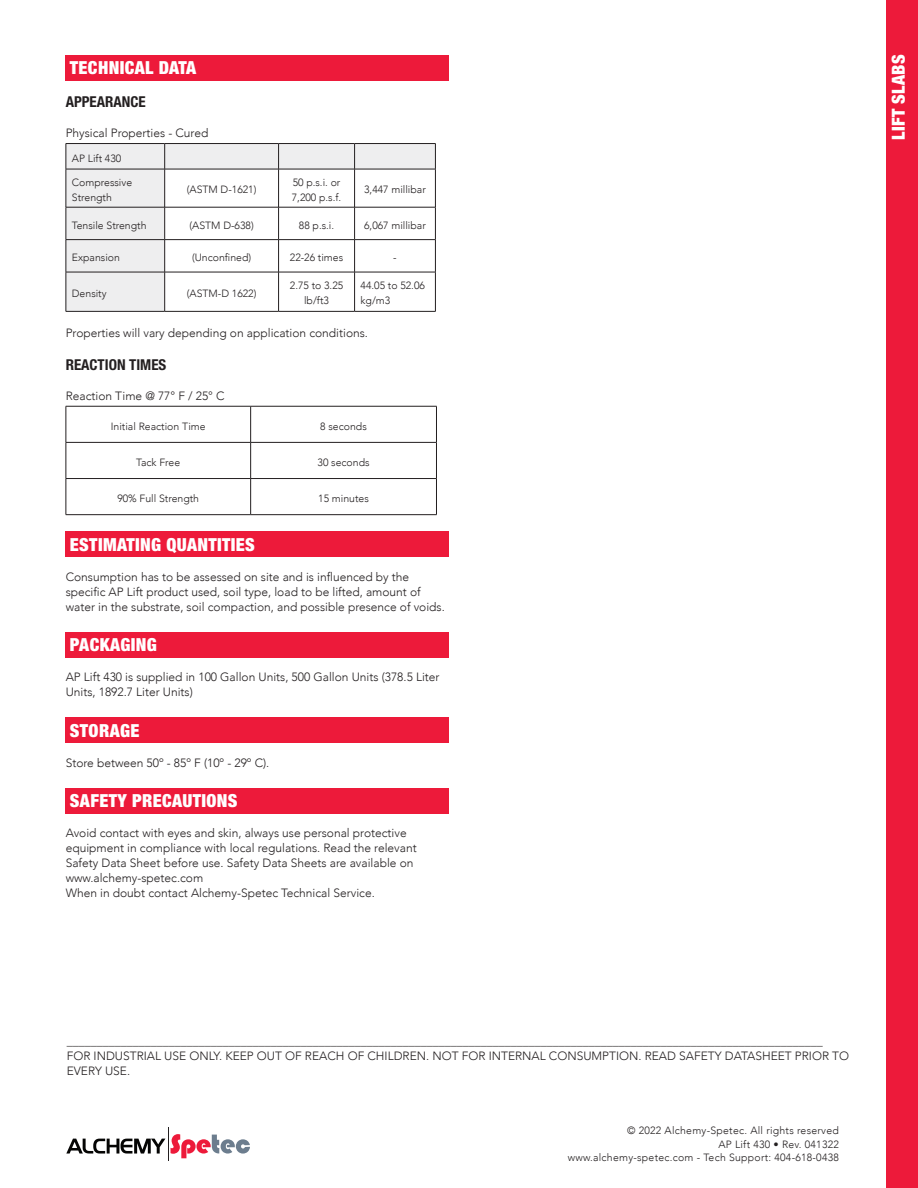
<style>
.page{position:relative;width:918px;height:1188px;background:#fff}
.page>*{position:absolute;margin:0;border:0;box-sizing:border-box;transform-origin:0 0}
.t1{font:900 condensed 18px "Helvetica Neue LT Std";letter-spacing:.02em;color:#fff}
.BODY_TEXT{font:700 condensed 15px "Helvetica Neue LT Std";color:#231f20}
.BODY_TEXT-2{font:300 12px/15px "Avenir";color:#231f20}
.Paragraph_Style_1{font:300 10.5px/15px "Avenir";color:#231f20}
.Paragraph_Style_1-2{font:300 10.5px "Avenir";letter-spacing:.025em;color:#231f20}
</style>
<div class="page">
<div style="left:887px;top:0;width:31px;height:1188px;background:#ed1a3a"></div>
<svg style="left:171px;top:1134px;width:79px;height:24px"></svg>
<svg style="left:66px;top:1139px;width:99px;height:15px"></svg>
<hr style="left:168px;top:1127px;width:1px;height:34px;background:#231f20">
<div style="left:66px;top:55px;width:383px;height:25px;background:#ed1a3a"></div>
<svg style="left:67px;top:144px;width:368px;height:167px"></svg>
<hr style="left:66px;top:143px;width:99px;height:1px;background:#231f20">
<svg style="left:66px;top:144px;width:1px;height:25px"></svg>
<hr style="left:165px;top:143px;width:114px;height:1px;background:#231f20">
<svg style="left:164px;top:144px;width:1px;height:25px"></svg>
<hr style="left:279px;top:143px;width:76px;height:1px;background:#231f20">
<svg style="left:278px;top:144px;width:1px;height:25px"></svg>
<hr style="left:355px;top:143px;width:81px;height:1px;background:#231f20">
<svg style="left:354px;top:144px;width:1px;height:25px"></svg>
<svg style="left:435px;top:144px;width:1px;height:25px"></svg>
<hr style="left:66px;top:169px;width:99px;height:1px;background:#231f20">
<hr style="left:66px;top:169px;width:1px;height:38px;background:#231f20">
<hr style="left:165px;top:169px;width:114px;height:1px;background:#231f20">
<hr style="left:164px;top:169px;width:1px;height:38px;background:#231f20">
<hr style="left:279px;top:169px;width:76px;height:1px;background:#231f20">
<hr style="left:278px;top:169px;width:1px;height:38px;background:#231f20">
<hr style="left:355px;top:169px;width:81px;height:1px;background:#231f20">
<hr style="left:354px;top:169px;width:1px;height:38px;background:#231f20">
<hr style="left:435px;top:169px;width:1px;height:38px;background:#231f20">
<hr style="left:66px;top:207px;width:99px;height:1px;background:#231f20">
<hr style="left:66px;top:207px;width:1px;height:32px;background:#231f20">
<hr style="left:165px;top:207px;width:114px;height:1px;background:#231f20">
<hr style="left:164px;top:207px;width:1px;height:32px;background:#231f20">
<hr style="left:279px;top:207px;width:76px;height:1px;background:#231f20">
<hr style="left:278px;top:207px;width:1px;height:32px;background:#231f20">
<hr style="left:355px;top:207px;width:81px;height:1px;background:#231f20">
<hr style="left:354px;top:207px;width:1px;height:32px;background:#231f20">
<hr style="left:435px;top:207px;width:1px;height:32px;background:#231f20">
<hr style="left:66px;top:239px;width:99px;height:1px;background:#231f20">
<hr style="left:66px;top:240px;width:1px;height:32px;background:#231f20">
<hr style="left:165px;top:239px;width:114px;height:1px;background:#231f20">
<hr style="left:164px;top:240px;width:1px;height:32px;background:#231f20">
<hr style="left:279px;top:239px;width:76px;height:1px;background:#231f20">
<hr style="left:278px;top:240px;width:1px;height:32px;background:#231f20">
<hr style="left:355px;top:239px;width:81px;height:1px;background:#231f20">
<hr style="left:354px;top:240px;width:1px;height:32px;background:#231f20">
<hr style="left:435px;top:240px;width:1px;height:32px;background:#231f20">
<hr style="left:66px;top:272px;width:99px;height:1px;background:#231f20">
<hr style="left:66px;top:272px;width:1px;height:39px;background:#231f20">
<hr style="left:165px;top:272px;width:114px;height:1px;background:#231f20">
<hr style="left:164px;top:272px;width:1px;height:39px;background:#231f20">
<hr style="left:279px;top:272px;width:76px;height:1px;background:#231f20">
<hr style="left:278px;top:272px;width:1px;height:39px;background:#231f20">
<hr style="left:355px;top:272px;width:81px;height:1px;background:#231f20">
<hr style="left:354px;top:272px;width:1px;height:39px;background:#231f20">
<hr style="left:435px;top:272px;width:1px;height:39px;background:#231f20">
<hr style="left:66px;top:311px;width:99px;height:1px;background:#231f20">
<hr style="left:165px;top:311px;width:114px;height:1px;background:#231f20">
<hr style="left:279px;top:311px;width:76px;height:1px;background:#231f20">
<hr style="left:355px;top:311px;width:81px;height:1px;background:#231f20">
<hr style="left:66px;top:406px;width:185px;height:1px;background:#231f20">
<hr style="left:66px;top:406px;width:1px;height:36px;background:#231f20">
<hr style="left:251px;top:406px;width:186px;height:1px;background:#231f20">
<hr style="left:250px;top:406px;width:1px;height:36px;background:#231f20">
<hr style="left:436px;top:406px;width:1px;height:36px;background:#231f20">
<hr style="left:66px;top:442px;width:185px;height:1px;background:#231f20">
<hr style="left:66px;top:443px;width:1px;height:35px;background:#231f20">
<hr style="left:251px;top:442px;width:186px;height:1px;background:#231f20">
<hr style="left:250px;top:443px;width:1px;height:35px;background:#231f20">
<hr style="left:436px;top:443px;width:1px;height:35px;background:#231f20">
<hr style="left:66px;top:478px;width:185px;height:1px;background:#231f20">
<hr style="left:66px;top:479px;width:1px;height:35px;background:#231f20">
<hr style="left:251px;top:478px;width:186px;height:1px;background:#231f20">
<hr style="left:250px;top:479px;width:1px;height:35px;background:#231f20">
<hr style="left:436px;top:479px;width:1px;height:35px;background:#231f20">
<hr style="left:66px;top:514px;width:185px;height:1px;background:#231f20">
<hr style="left:251px;top:514px;width:186px;height:1px;background:#231f20">
<div style="left:66px;top:531px;width:383px;height:26px;background:#ed1a3a"></div>
<div style="left:66px;top:632px;width:383px;height:25px;background:#ed1a3a"></div>
<div style="left:66px;top:717px;width:383px;height:26px;background:#ed1a3a"></div>
<div style="left:66px;top:788px;width:383px;height:25px;background:#ed1a3a"></div>
<p class="t1" style="left:70px;top:57px;width:128px">TECHNICAL DATA</p>
<p class="BODY_TEXT" style="left:66px;top:93px;width:82px">APPEARANCE</p>
<p class="BODY_TEXT-2" style="left:66px;top:126px;width:144px">Physical Properties - Cured</p>
<p class="Paragraph_Style_1" style="left:72px;top:150px;width:51px">AP Lift 430</p>
<p class="Paragraph_Style_1" style="left:72px;top:175px;width:62px">Compressive</p>
<p class="Paragraph_Style_1" style="left:72px;top:190px;width:42px">Strength</p>
<p class="Paragraph_Style_1" style="left:187px;top:182px;width:71px">(ASTM D-1621)</p>
<p class="Paragraph_Style_1" style="left:292px;top:175px;width:51px">50 p.s.i. or<br>7,200 p.s.f.</p>
<p class="Paragraph_Style_1" style="left:364px;top:182px;width:63px">3,447 millibar</p>
<p class="Paragraph_Style_1" style="left:72px;top:218px;width:76px">Tensile Strength</p>
<p class="Paragraph_Style_1" style="left:190px;top:218px;width:66px">(ASTM D-638)</p>
<p class="Paragraph_Style_1" style="left:299px;top:218px;width:37px">88 p.s.i.</p>
<p class="Paragraph_Style_1" style="left:364px;top:218px;width:63px">6,067 millibar</p>
<p class="Paragraph_Style_1" style="left:72px;top:250px;width:50px">Expansion</p>
<p class="Paragraph_Style_1" style="left:192px;top:250px;width:61px">(Unconfined)</p>
<p class="Paragraph_Style_1" style="left:290px;top:250px;width:55px">22-26 times</p>
<p class="Paragraph_Style_1" style="left:393px;top:250px;width:5px">-</p>
<p class="Paragraph_Style_1" style="left:72px;top:286px;width:36px">Density</p>
<p class="Paragraph_Style_1" style="left:187px;top:286px;width:71px">(ASTM-D 1622)</p>
<p class="Paragraph_Style_1" style="left:290px;top:278px;width:55px;text-align:center">2.75 to 3.25 lb/ft3</p>
<p class="Paragraph_Style_1" style="left:361px;top:278px;width:66px">44.05 to 52.06 kg/m3</p>
<p class="BODY_TEXT-2" style="left:66px;top:325px;width:304px">Properties will vary depending on application conditions.</p>
<p class="BODY_TEXT" style="left:66px;top:356px;width:102px">REACTION TIMES</p>
<p class="BODY_TEXT-2" style="left:66px;top:388px;width:160px">Reaction Time @ 77° F / 25° C</p>
<p class="Paragraph_Style_1" style="left:111px;top:418px;width:96px">Initial Reaction Time</p>
<p class="Paragraph_Style_1" style="left:320px;top:418px;width:48px">8 seconds</p>
<p class="Paragraph_Style_1" style="left:136px;top:455px;width:45px">Tack Free</p>
<p class="Paragraph_Style_1" style="left:318px;top:455px;width:53px">30 seconds</p>
<p class="Paragraph_Style_1" style="left:117px;top:491px;width:83px">90% Full Strength</p>
<p class="Paragraph_Style_1" style="left:318px;top:491px;width:52px">15 minutes</p>
<p class="t1" style="left:70px;top:533px;width:187px">ESTIMATING QUANTITIES</p>
<p class="BODY_TEXT-2" style="left:66px;top:569px;width:381px">Consumption has to be assessed on site and is influenced by the specific AP Lift product used, soil type, load to be lifted, amount of water in the substrate, soil compaction, and possible presence of voids.</p>
<p class="t1" style="left:70px;top:634px;width:88px">PACKAGING</p>
<p class="BODY_TEXT-2" style="left:66px;top:670px;width:375px">AP Lift 430 is supplied in 100 Gallon Units, 500 Gallon Units (378.5 Liter<br>Units, 1892.7 Liter Units)</p>
<p class="t1" style="left:70px;top:719px;width:71px">STORAGE</p>
<p class="BODY_TEXT-2" style="left:66px;top:755px;width:205px">Store between 50º - 85º F (10º - 29º C).</p>
<p class="t1" style="left:70px;top:790px;width:169px">SAFETY PRECAUTIONS</p>
<p class="BODY_TEXT-2" style="left:66px;top:826px;width:343px">Avoid contact with eyes and skin, always use personal protective</p>
<p class="BODY_TEXT-2" style="left:66px;top:841px;width:353px">equipment in compliance with local regulations. Read the relevant<br>Safety Data Sheet before use. Safety Data Sheets are available on</p>
<p class="BODY_TEXT-2" style="left:66px;top:871px;width:139px">www.alchemy-spetec.com</p>
<p class="BODY_TEXT-2" style="left:66px;top:886px;width:311px">When in doubt contact Alchemy-Spetec Technical Service.</p>
<p class="t1" style="left:887px;top:140px;width:87px;rotate:-90deg">LIFT SLABS</p>
<p class="BODY_TEXT-2" style="left:67px;top:1033px;width:758px">______________________________________________________________________________________________________________________________</p>
<p class="BODY_TEXT-2" style="left:67px;top:1048px;width:784px">FOR INDUSTRIAL USE ONLY. KEEP OUT OF REACH OF CHILDREN. NOT FOR INTERNAL CONSUMPTION. READ SAFETY DATASHEET PRIOR TO<br>EVERY USE.</p>
<p class="Paragraph_Style_1-2" style="left:627px;top:1125px;width:213px">© 2022 Alchemy-Spetec. All rights reserved</p>
<p class="Paragraph_Style_1-2" style="left:718px;top:1138px;width:122px">AP Lift 430 • Rev. 041322</p>
<p class="Paragraph_Style_1-2" style="left:568px;top:1152px;width:273px">www.alchemy-spetec.com - Tech Support: 404-618-0438</p>
</div>
